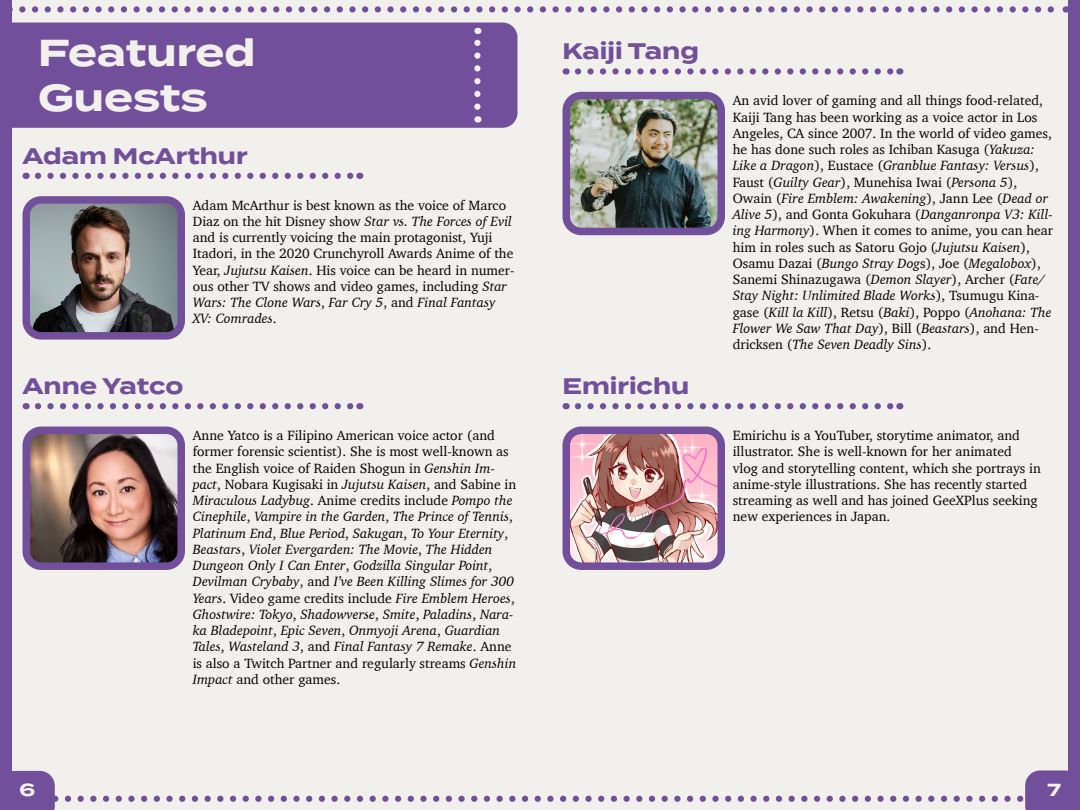
<style>
.page{position:relative;width:1080px;height:810px;background:#f2f0ed}
.page>*{position:absolute;margin:0;border:0;box-sizing:border-box;transform-origin:0 0}
.t1{font:700 37.5px/45px "Termina";color:#f2f0ed}
.t2{font:700 22.5px "Termina";color:#714f9a}
.t3{font:700 17.5px "Termina";color:#f2f0ed}
.t4{font:13.75px/16.2px "Charter";color:#000}
.t5{font:italic 13.75px/16.2px "Charter";color:#000}
.s1{font-style:italic}
.s2{font-style:normal}
</style>
<div class="page">
<svg style="left:11px;top:6px;width:1043px;height:7px"></svg>
<div style="left:1069px;top:0;width:11px;height:810px;background:#714f9a"></div>
<div style="left:0;top:0;width:11px;height:810px;background:#714f9a"></div>
<div style="left:11px;top:22px;width:507px;height:106px;background:#714f9a"></div>
<svg style="left:474px;top:28px;width:7px;height:79px"></svg>
<img style="left:31px;top:205px;width:145px;height:126px">
<div style="left:22px;top:196px;width:163px;height:144px;border:8px solid #714f9a;border-radius:15px"></div>
<svg style="left:38px;top:173px;width:315px;height:6px"></svg>
<img style="left:31px;top:436px;width:145px;height:125px">
<div style="left:22px;top:427px;width:163px;height:143px;border:8px solid #714f9a;border-radius:15px"></div>
<svg style="left:38px;top:403px;width:315px;height:6px"></svg>
<img style="left:571px;top:101px;width:145px;height:125px">
<div style="left:562px;top:92px;width:163px;height:143px;border:8px solid #714f9a;border-radius:15px"></div>
<svg style="left:578px;top:68px;width:315px;height:7px"></svg>
<svg style="left:11px;top:770px;width:1058px;height:40px"></svg>
<img style="left:571px;top:436px;width:145px;height:125px">
<div style="left:562px;top:427px;width:163px;height:143px;border:8px solid #714f9a;border-radius:15px"></div>
<svg style="left:578px;top:403px;width:315px;height:6px"></svg>
<h1 class="t1" style="left:38px;top:31px;width:219px">Featured<br>Guests</h1>
<h2 class="t2" style="left:22px;top:139px;width:227px">Adam McArthur</h2>
<p class="t4" style="left:193px;top:197px;width:323px">Adam McArthur is best known as the voice of Marco Diaz on the hit Disney show <span class="s1">Star vs. The Forces of Evil </span>and is currently voicing the main protagonist, Yuji Itadori, in the 2020 Crunchyroll Awards Anime of the Year, <span class="s1">Jujutsu Kaisen</span>. His voice can be heard in numer&shy;ous other TV shows and video games, including <span class="s1">Star Wars: The Clone Wars</span>, <span class="s1">Far Cry 5</span>, and <span class="s1">Final Fantasy XV: Comrades</span>.</p>
<h2 class="t2" style="left:22px;top:369px;width:162px">Anne Yatco</h2>
<p class="t5" style="left:193px;top:427px;width:325px"><span class="s2">Anne Yatco is a Filipino American voice actor (and former forensic scientist). She is most well-known as the English voice of Raiden Shogun in</span> Genshin Im&shy;pact<span class="s2">, Nobara Kugisaki in</span> Jujutsu Kaisen<span class="s2">, and Sabine in </span>Miraculous Ladybug<span class="s2">. Anime credits include</span> Pompo the Cinephile<span class="s2">,</span> Vampire in the Garden<span class="s2">,</span> The Prince of Tennis<span class="s2">, </span>Platinum End<span class="s2">,</span> Blue Period<span class="s2">,</span> Sakugan<span class="s2">,</span> To Your Eternity<span class="s2">, </span>Beastars<span class="s2">,</span> Violet Evergarden: The Movie<span class="s2">,</span> The Hidden Dungeon Only I Can Enter<span class="s2">,</span> Godzilla Singular Point<span class="s2">, </span>Devilman Crybaby<span class="s2">, and</span> I’ve Been Killing Slimes for 300<br>Years<span class="s2">. Video game credits include</span> Fire Emblem Heroes<span class="s2">, </span>Ghostwire: Tokyo<span class="s2">,</span> Shadowverse<span class="s2">,</span> Smite<span class="s2">,</span> Paladins<span class="s2">,</span> Nara&shy;ka Bladepoint<span class="s2">,</span> Epic Seven<span class="s2">,</span> Onmyoji Arena<span class="s2">,</span> Guardian Tales<span class="s2">,</span> Wasteland 3<span class="s2">, and</span> Final Fantasy 7 Remake<span class="s2">. Anne is also a Twitch Partner and regularly streams</span> Genshin Impact <span class="s2">and other games.</span></p>
<p class="t3" style="left:20px;top:776px;width:17px">6</p>
<h2 class="t2" style="left:562px;top:35px;width:138px">Kaiji Tang</h2>
<h2 class="t2" style="left:562px;top:369px;width:128px">Emirichu</h2>
<p class="t4" style="left:733px;top:92px;width:322px">An avid lover of gaming and all things food-related, Kaiji Tang has been working as a voice actor in Los Angeles, CA since 2007. In the world of video games, he has done such roles as Ichiban Kasuga (<span class="s1">Yakuza:<br>Like a Dragon</span>), Eustace (<span class="s1">Granblue Fantasy: Versus</span>), Faust (<span class="s1">Guilty Gear</span>), Munehisa Iwai (<span class="s1">Persona 5</span>), Owain (<span class="s1">Fire Emblem: Awakening</span>), Jann Lee (<span class="s1">Dead or Alive 5</span>), and Gonta Gokuhara (<span class="s1">Danganronpa V3: Kill&shy;ing Harmony</span>). When it comes to anime, you can hear him in roles such as Satoru Gojo (<span class="s1">Jujutsu Kaisen</span>), Osamu Dazai (<span class="s1">Bungo Stray Dog</span>s), Joe (<span class="s1">Megalobox</span>), Sanemi Shinazugawa (<span class="s1">Demon Slayer</span>), Archer (<span class="s1">Fate/ Stay Night: Unlimited Blade Works</span>), Tsumugu Kina&shy;gase (<span class="s1">Kill la Kill</span>), Retsu (<span class="s1">Baki</span>), Poppo (<span class="s1">Anohana: The Flower We Saw That Day</span>), Bill (<span class="s1">Beastars</span>), and Hen&shy;dricksen (<span class="s1">The Seven Deadly Sins</span>).</p>
<p class="t4" style="left:733px;top:427px;width:310px">Emirichu is a YouTuber, storytime animator, and illustrator. She is well-known for her animated<br>vlog and storytelling content, which she portrays in anime-style illustrations. She has recently started streaming as well and has joined GeeXPlus seeking new experiences in Japan.</p>
<p class="t3" style="left:1047px;top:776px;width:15px">7</p>
</div>
